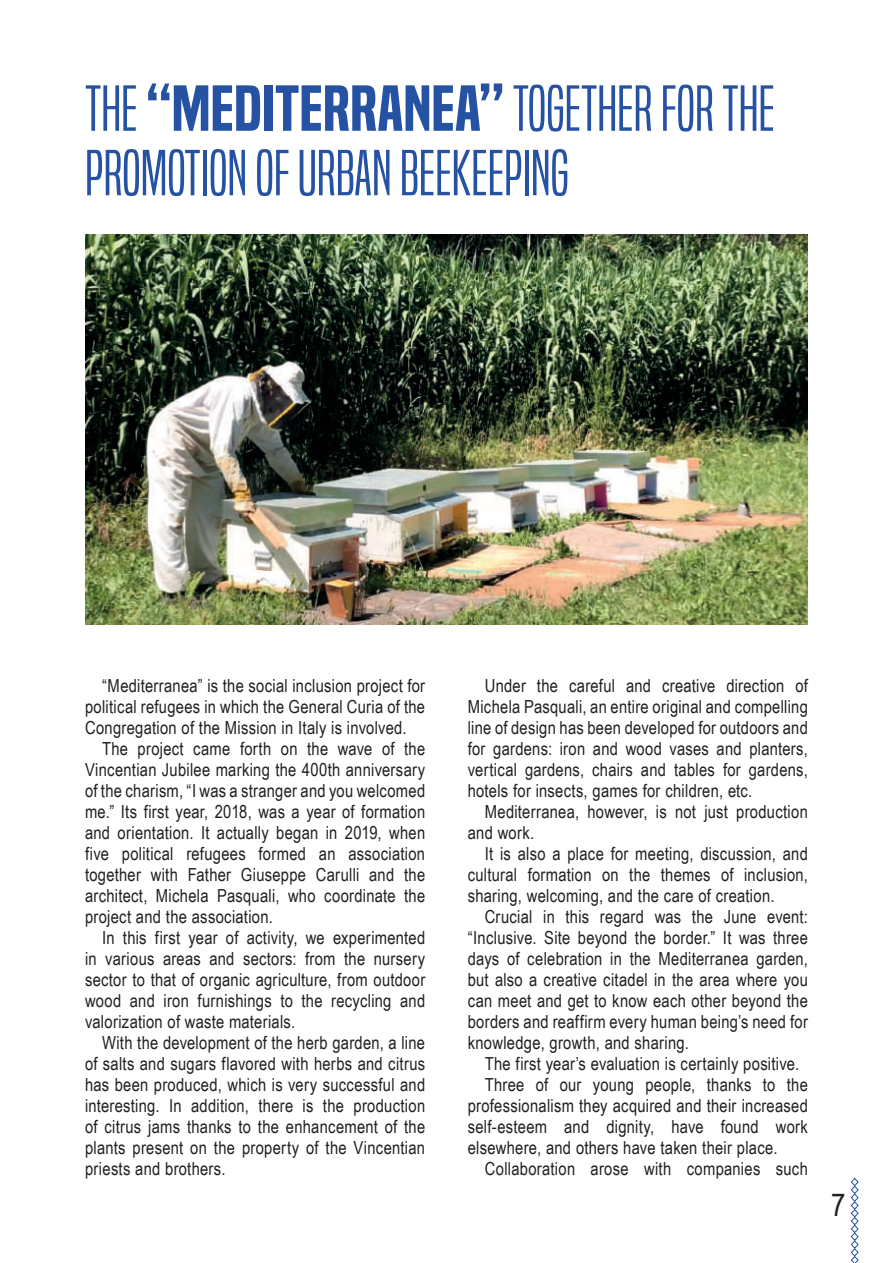
<style>
.page{position:relative;width:893px;height:1263px;background:#fff}
.page>*{position:absolute;margin:0;border:0;box-sizing:border-box;transform-origin:0 0}
.t1{font:60px/64.5px "Built Titling Lt";color:#2552a2;scale:1.13 1}
.t2{font:31.5px "Arial Narrow";color:#231f20}
.t3{font:18px/21px "Arial Narrow";letter-spacing:.015em;color:#231f20;text-align:justify}
.s1{font-family:"Built Titling Sb"}
</style>
<div class="page">
<svg style="left:850px;top:1177px;width:9px;height:86px"></svg>
<img style="left:85px;top:235px;width:723px;height:389px">
<h1 class="t1" style="left:85px;top:77px;width:612px">THE <span class="s1">“MEDITERRANEA”</span> TOGETHER FOR THE<br>PROMOTION OF URBAN BEEKEEPING</h1>
<p class="t3" style="left:85px;top:674px;width:342px;text-indent:17px">“Mediterranea” is the social inclusion project for political refugees in which the General Curia of the Congregation of the Mission in Italy is involved.</p>
<p class="t3" style="left:85px;top:737px;width:342px;text-indent:17px">The project came forth on the wave of the Vincentian Jubilee marking the 400th anniversary of the charism, “I was a stranger and you welcomed me.” Its first year, 2018, was a year of formation and orientation. It actually began in 2019, when five political refugees formed an association together with Father Giuseppe Carulli and the architect, Michela Pasquali, who coordinate the project and the association.</p>
<p class="t3" style="left:85px;top:926px;width:342px;text-indent:17px">In this first year of activity, we experimented in various areas and sectors: from the nursery sector to that of organic agriculture, from outdoor wood and iron furnishings to the recycling and valorization of waste materials.</p>
<p class="t3" style="left:85px;top:1031px;width:342px;text-indent:17px">With the development of the herb garden, a line of salts and sugars flavored with herbs and citrus has been produced, which is very successful and interesting. In addition, there is the production of citrus jams thanks to the enhancement of the plants present on the property of the Vincentian priests and brothers.</p>
<p class="t3" style="left:468px;top:674px;width:342px;text-indent:17px">Under the careful and creative direction of Michela Pasquali, an entire original and compelling line of design has been developed for outdoors and for gardens: iron and wood vases and planters, vertical gardens, chairs and tables for gardens, hotels for insects, games for children, etc.</p>
<p class="t3" style="left:468px;top:800px;width:342px;text-indent:17px">Mediterranea, however, is not just production and work.</p>
<p class="t3" style="left:468px;top:842px;width:342px;text-indent:17px">It is also a place for meeting, discussion, and cultural formation on the themes of inclusion, sharing, welcoming, and the care of creation.</p>
<p class="t3" style="left:468px;top:905px;width:342px;text-indent:17px">Crucial in this regard was the June event: “Inclusive. Site beyond the border.” It was three days of celebration in the Mediterranea garden, but also a creative citadel in the area where you can meet and get to know each other beyond the borders and reaffirm every human being’s need for knowledge, growth, and sharing.</p>
<p class="t3" style="left:485px;top:1052px;width:316px">The first year’s evaluation is certainly positive.</p>
<p class="t3" style="left:485px;top:1073px;width:325px">Three of our young people, thanks to the</p>
<p class="t3" style="left:468px;top:1094px;width:342px">professionalism they acquired and their increased</p>
<p class="t3" style="left:468px;top:1115px;width:342px">self-esteem and dignity, have found work</p>
<p class="t3" style="left:468px;top:1136px;width:311px">elsewhere, and others have taken their place.</p>
<p class="t3" style="left:485px;top:1157px;width:325px">Collaboration arose with companies such</p>
<h2 class="t2" style="left:831px;top:1181px;width:16px">7</h2>
</div>
